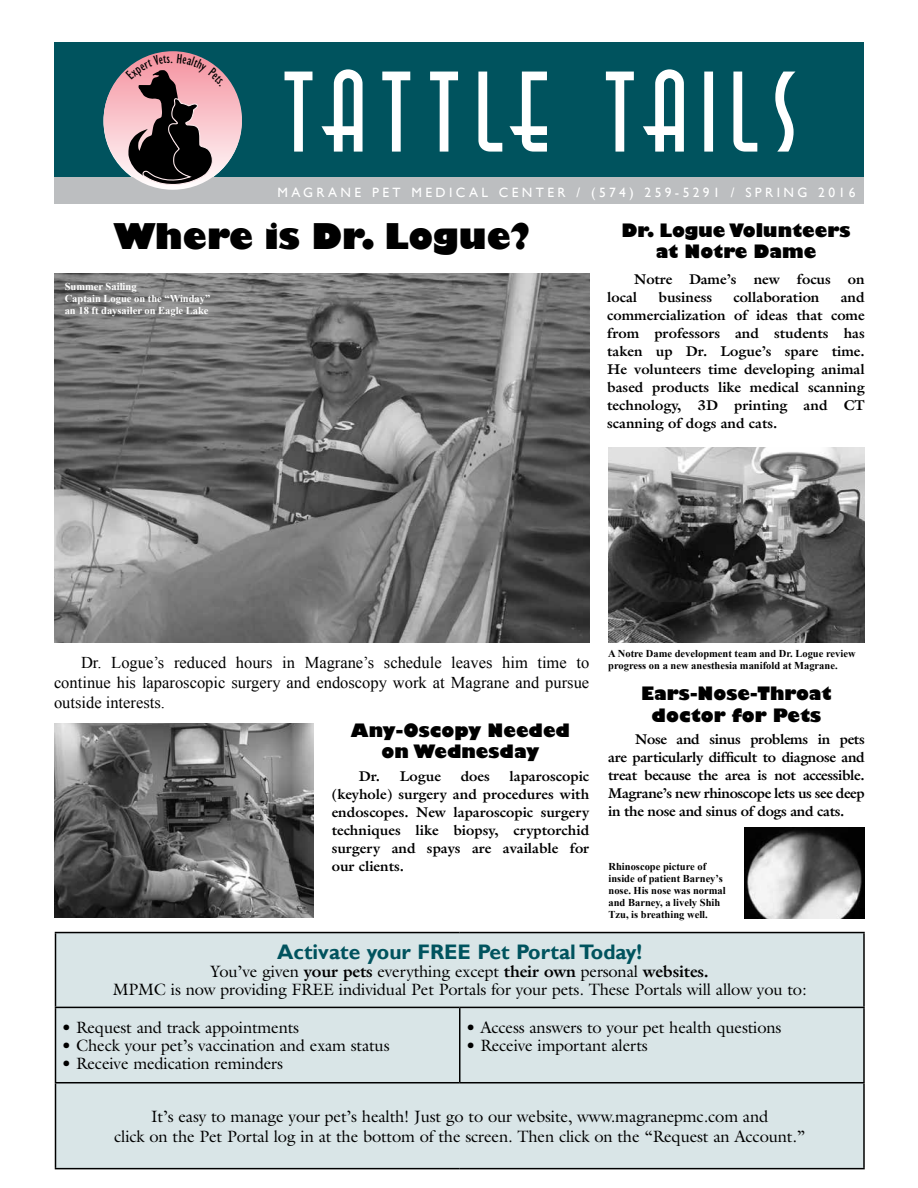
<style>
.page{position:relative;width:918px;height:1188px;background:#fff}
.page>*{position:absolute;margin:0;border:0;box-sizing:border-box;transform-origin:0 0}
.t1{font:800 34.5px "Gill Sans";color:#000}
.t2{font:700 21px "Gill Sans";color:#00535e}
.t3{font:800 18px/21.6px "Gill Sans";color:#000;text-align:center}
.t4{font:16.5px/18px "Galliard";letter-spacing:-.01em;color:#000;text-align:center}
.t5{font:16.5px/19.8px "Times New Roman";color:#000;text-align:justify}
.t6{font:700 14.25px/18px "Galliard";color:#000;text-align:justify}
.t7{font:13.5px "Gill Sans";letter-spacing:.25em;color:#fff}
.t8{font:700 10.5px/12px "Times New Roman";color:#000}
.t9{font:700 10.5px/12px "Times New Roman";color:#fff}
.s1{font-weight:700}
</style>
<div class="page">
<div style="left:54px;top:42px;width:810px;height:135px;background:#00535e"></div>
<div style="left:54px;top:177px;width:810px;height:27px;background:#bcbec0"></div>
<svg style="left:285px;top:69px;width:510px;height:83px"></svg>
<svg style="left:104px;top:51px;width:138px;height:139px;background:#f4c6cc"></svg>
<div style="left:56px;top:933px;width:807px;height:235px;background:#d9e5e7"></div>
<hr style="left:55px;top:932px;width:405px;height:1px;background:#000">
<hr style="left:55px;top:933px;width:1px;height:74px;background:#000">
<hr style="left:460px;top:932px;width:405px;height:1px;background:#000">
<hr style="left:863px;top:933px;width:2px;height:74px;background:#000">
<hr style="left:55px;top:1007px;width:405px;height:1px;background:#000">
<hr style="left:55px;top:1008px;width:1px;height:74px;background:#000">
<hr style="left:460px;top:1007px;width:405px;height:1px;background:#000">
<hr style="left:459px;top:1008px;width:1px;height:74px;background:#000">
<hr style="left:863px;top:1008px;width:2px;height:74px;background:#000">
<hr style="left:55px;top:1082px;width:405px;height:1px;background:#000">
<hr style="left:55px;top:1083px;width:1px;height:85px;background:#000">
<hr style="left:460px;top:1082px;width:405px;height:1px;background:#000">
<hr style="left:863px;top:1083px;width:2px;height:85px;background:#000">
<hr style="left:55px;top:1168px;width:405px;height:1px;background:#000">
<hr style="left:460px;top:1168px;width:405px;height:1px;background:#000">
<img style="left:608px;top:447px;width:257px;height:195px">
<img style="left:54px;top:723px;width:259px;height:195px">
<img style="left:54px;top:274px;width:535px;height:368px">
<img style="left:745px;top:828px;width:120px;height:90px">
<svg style="left:125px;top:53px;width:98px;height:133px;background:#8c6e73"></svg>
<p class="t7" style="left:277px;top:184px;width:579px">MAGRANE PET MEDICAL CENTER / (574) 259-5291 / SPRING 2016</p>
<h1 class="t1" style="left:113px;top:215px;width:419px">Where is Dr. Logue?</h1>
<p class="t9" style="left:65px;top:280px;width:147px">Summer Sailing<br>Captain Logue on the “Winday” an 18 ft daysailer on Eagle Lake</p>
<p class="t3" style="left:622px;top:221px;width:230px">Dr. Logue Volunteers at Notre Dame</p>
<p class="t6" style="left:607px;top:270px;width:259px;text-indent:27px">Notre Dame’s new focus on local</p>
<p class="t6" style="left:607px;top:288px;width:259px;text-indent:234px">and commercialization of ideas that come from professors and students has taken up Dr. Logue’s spare time.<br>He volunteers time developing animal based products like medical scanning technology, 3D printing and CT scanning of dogs and cats.</p>
<p class="t6" style="left:659px;top:288px;width:55px">business</p>
<p class="t6" style="left:733px;top:288px;width:88px">collaboration</p>
<p class="t5" style="left:54px;top:653px;width:537px;text-indent:27px">Dr. Logue’s reduced hours in Magrane’s schedule leaves him time to continue his laparoscopic surgery and endoscopy work at Magrane and pursue outside interests.</p>
<p class="t3" style="left:351px;top:721px;width:221px">Any-Oscopy Needed on Wednesday</p>
<p class="t6" style="left:359px;top:767px;width:84px">Dr. Logue</p>
<p class="t6" style="left:461px;top:767px;width:31px">does</p>
<p class="t6" style="left:332px;top:767px;width:259px;text-indent:178px">laparoscopic (keyhole) surgery and procedures with endoscopes. New laparoscopic surgery techniques like biopsy, cryptorchid surgery and spays are available for our clients.</p>
<p class="t8" style="left:608px;top:647px;width:249px">A Notre Dame development team and Dr. Logue review progress on a new anesthesia manifold at Magrane.</p>
<p class="t3" style="left:641px;top:684px;width:192px">Ears-Nose-Throat doctor for Pets</p>
<p class="t6" style="left:608px;top:730px;width:258px;text-indent:27px">Nose and sinus problems in pets are particularly difficult to diagnose and treat because the area is not accessible.<br>Magrane’s new rhinoscope lets us see deep in the nose and sinus of dogs and cats.</p>
<p class="t8" style="left:609px;top:861px;width:119px">Rhinoscope picture of inside of patient Barney’s nose. His nose was normal and Barney, a lively Shih<br>Tzu, is breathing well.</p>
<h2 class="t2" style="left:277px;top:940px;width:367px">Activate your FREE Pet Portal Today!</h2>
<p class="t4" style="left:113px;top:962px;width:695px">You’ve given <span class="s1">your pets</span> everything except <span class="s1">their own</span> personal <span class="s1">websites.<br></span>MPMC is now providing FREE individual Pet Portals for your pets. These Portals will allow you to:</p>
<p class="t4" style="left:62px;top:1018px;width:239px">• Request and track appointments</p>
<p class="t4" style="left:62px;top:1036px;width:330px">• Check your pet’s vaccination and exam status</p>
<p class="t4" style="left:62px;top:1054px;width:223px">• Receive medication reminders</p>
<p class="t4" style="left:466px;top:1018px;width:317px">• Access answers to your pet health questions</p>
<p class="t4" style="left:466px;top:1036px;width:184px">• Receive important alerts</p>
<p class="t4" style="left:114px;top:1106px;width:693px;line-height:19.8px">It’s easy to manage your pet’s health! Just go to our website, www.magranepmc.com and<br>click on the Pet Portal log in at the bottom of the screen. Then click on the “Request an Account.”</p>
</div>
